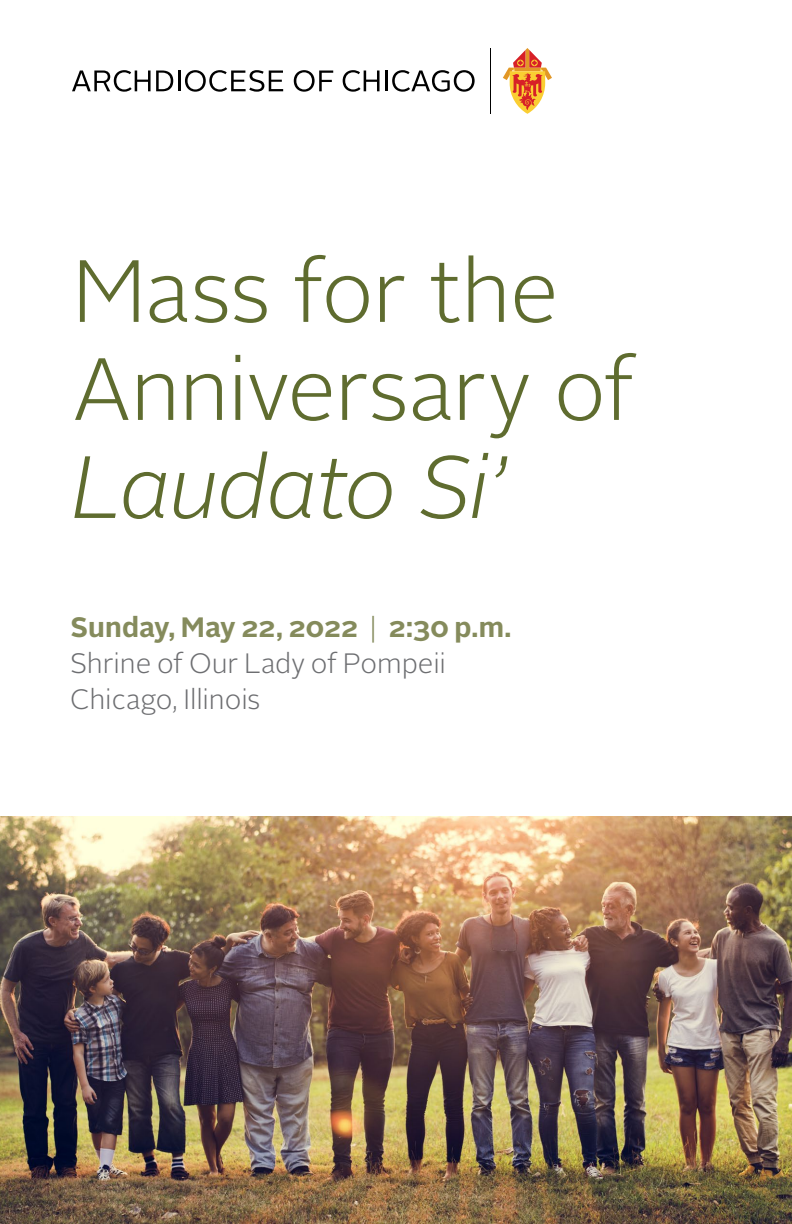
<style>
.page{position:relative;width:792px;height:1224px;background:#fff}
.page>*{position:absolute;margin:0;border:0;box-sizing:border-box;transform-origin:0 0}
.t1{font:300 88px/98px "Alright Sans";letter-spacing:-.015em;color:#5f6c2f}
.t2{font:italic 300 88px "Alright Sans";letter-spacing:-.015em;color:#5f6c2f}
.t3{font:300 28px/36px "Alright Sans";letter-spacing:-.005em;color:#6d6e71}
.s1{font-weight:700;color:#858b5c}
.s2{color:#858b5c}
</style>
<div class="page">
<hr style="left:490px;top:48px;width:1px;height:66px;background:#000">
<svg style="left:72px;top:70px;width:101px;height:22px"></svg>
<hr style="left:178px;top:71px;width:2px;height:20px;background:#000">
<svg style="left:185px;top:70px;width:98px;height:22px"></svg>
<svg style="left:294px;top:70px;width:39px;height:22px"></svg>
<svg style="left:343px;top:70px;width:37px;height:22px"></svg>
<hr style="left:385px;top:71px;width:3px;height:20px;background:#000">
<svg style="left:392px;top:70px;width:83px;height:22px"></svg>
<svg style="left:503px;top:48px;width:49px;height:66px"></svg>
<img style="left:0;top:816px;width:792px;height:408px">
<h1 class="t1" style="left:72px;top:244px;width:565px">Mass for the<br>Anniversary of</h1>
<h1 class="t2" style="left:72px;top:428px;width:438px">Laudato Si’</h1>
<p class="t3" style="left:70px;top:610px;width:443px"><span class="s1">Sunday, May 22, 2022</span> <span class="s2">|</span> <span class="s1">2:30 p.m.<br></span>Shrine of Our Lady of Pompeii<br>Chicago, Illinois</p>
</div>
